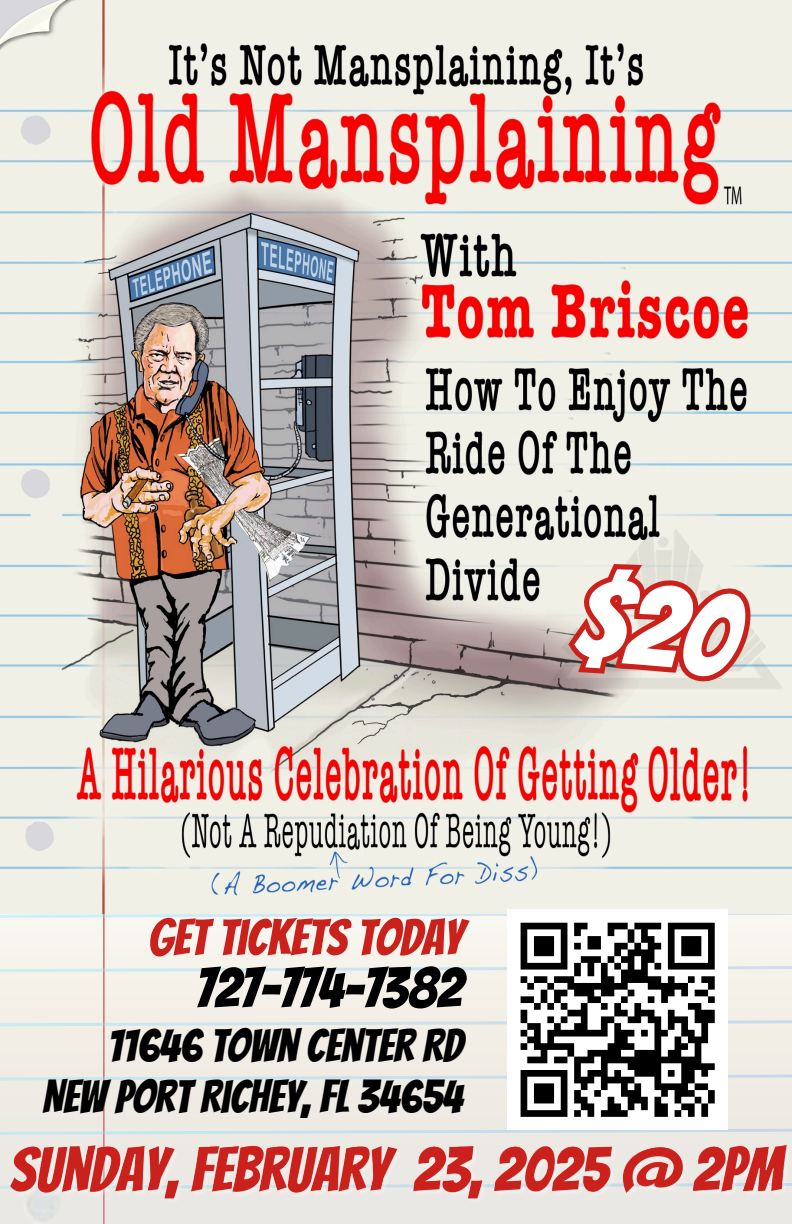
<style>
.page{position:relative;width:792px;height:1224px;background:#fff}
.page>*{position:absolute;margin:0;border:0;box-sizing:border-box;transform-origin:0 0}
.t1{font:55.8px "Bangers";color:#000}
.t2{font:50.2px "Bangers";color:#ca211c}
.t3{font:45.6px "Bangers";color:#000}
</style>
<div class="page">
<div style="left:0;top:853px;width:792px;height:371px;background:linear-gradient(to right,#f1eee8,#ebe9e6)"></div>
<hr style="left:103px;top:893px;width:2px;height:331px;background:#fff">
<svg style="left:0;top:913px;width:792px;height:6px"></svg>
<svg style="left:0;top:1127px;width:792px;height:6px;background:#dbe4e7"></svg>
<img style="left:22px;top:1212px;width:42px;height:12px">
<img style="left:0;top:0;width:792px;height:913px">
<img style="left:545px;top:523px;width:246px;height:179px">
<div style="left:507px;top:909px;width:221px;height:221px;background:#fff"></div>
<svg style="left:0;top:926px;width:792px;height:188px;background:#f1efe8"></svg>
<svg style="left:514px;top:922px;width:207px;height:195px"></svg>
<img style="left:0;top:1133px;width:792px;height:79px">
<svg style="left:558px;top:549px;width:205px;height:154px;background:#d9a099"></svg>
<p class="t2" style="left:148px;top:911px;width:316px">GET TICKETS TODAY</p>
<p class="t1" style="left:195px;top:959px;width:269px">727-774-7382</p>
<h1 class="t3" style="left:108px;top:1021px;width:356px">11646 TOWN CENTER RD</h1>
<p class="t3" style="left:42px;top:1072px;width:422px">NEW PORT RICHEY, FL 34654</p>
</div>
